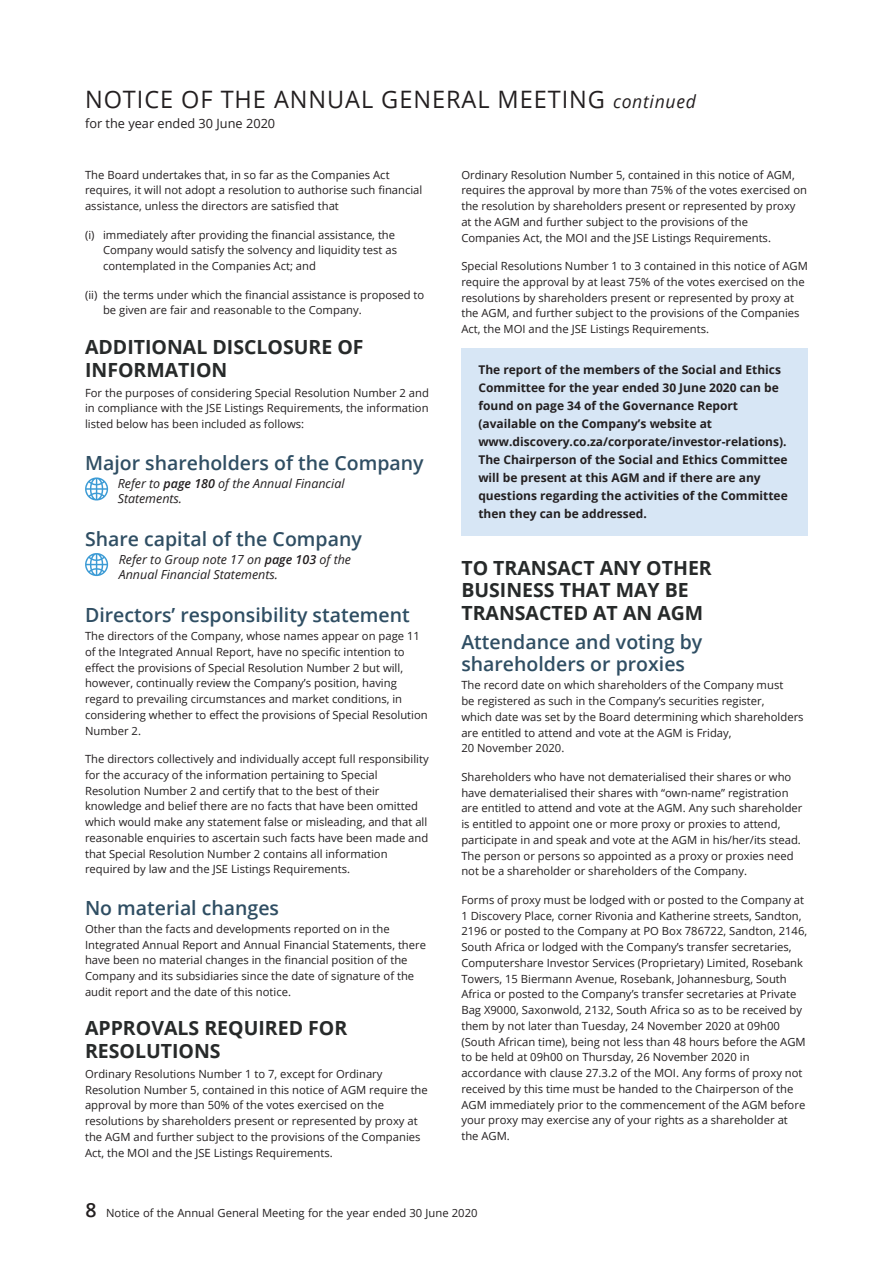
<style>
.page{position:relative;width:893px;height:1263px;background:#fff}
.page>*{position:absolute;margin:0;border:0;box-sizing:border-box;transform-origin:0 0}
.t1{font:24px "Open Sans";letter-spacing:.04em;color:#231f20}
.t2{font:600 19.5px/22.5px "Open Sans";color:#2f4e63}
.t3{font:700 19.5px/22.5px "Open Sans";color:#272a2a}
.t4{font:12.75px "Open Sans";color:#231f20}
.t5{font:italic 12.45px/14.2px "Open Sans";color:#231f20}
.t6{font:700 12px/18px "Open Sans";color:#231f20}
.t7{font:11.25px/15.8px "Open Sans";color:#231f20}
.s1{font-style:italic;font-size:18px}
.s2{font-weight:600}
.s3{font-weight:600;font-size:19.5px}
</style>
<div class="page">
<svg style="left:85px;top:477px;width:24px;height:24px"></svg>
<svg style="left:85px;top:553px;width:24px;height:24px"></svg>
<div style="left:461px;top:348px;width:347px;height:187px;background:#d7e6f5"></div>
<h1 class="t1" style="left:85px;top:83px;width:613px">NOTICE OF THE ANNUAL GENERAL MEETING <span class="s1">continued</span></h1>
<p class="t4" style="left:85px;top:114px;width:192px">for the year ended 30 June 2020</p>
<p class="t7" style="left:461px;top:166px;width:347px">Ordinary Resolution Number 5, contained in this notice of AGM, requires the approval by more than 75% of the votes exercised on the resolution by shareholders present or represented by proxy at the AGM and further subject to the provisions of the Companies Act, the MOI and the JSE Listings Requirements.</p>
<p class="t7" style="left:461px;top:258px;width:348px">Special Resolutions Number 1 to 3 contained in this notice of AGM require the approval by at least 75% of the votes exercised on the resolutions by shareholders present or represented by proxy at the AGM, and further subject to the provisions of the Companies Act, the MOI and the JSE Listings Requirements.</p>
<p class="t6" style="left:478px;top:361px;width:311px">The report of the members of the Social and Ethics Committee for the year ended 30 June 2020 can be found on page 34 of the Governance Report (available on the Company’s website at www.discovery.co.za/corporate/investor-relations).<br>The Chairperson of the Social and Ethics Committee will be present at this AGM and if there are any questions regarding the activities of the Committee then they can be addressed.</p>
<h2 class="t3" style="left:461px;top:556px;width:252px">TO TRANSACT ANY OTHER<br>BUSINESS THAT MAY BE<br>TRANSACTED AT AN AGM</h2>
<h2 class="t2" style="left:461px;top:630px;width:242px">Attendance and voting by shareholders or proxies</h2>
<p class="t7" style="left:461px;top:677px;width:344px">The record date on which shareholders of the Company must<br>be registered as such in the Company’s securities register,<br>which date was set by the Board determining which shareholders are entitled to attend and vote at the AGM is Friday,<br>20 November 2020.</p>
<p class="t7" style="left:461px;top:768px;width:343px">Shareholders who have not dematerialised their shares or who have dematerialised their shares with “own-name” registration are entitled to attend and vote at the AGM. Any such shareholder is entitled to appoint one or more proxy or proxies to attend, participate in and speak and vote at the AGM in his/her/its stead.<br>The person or persons so appointed as a proxy or proxies need not be a shareholder or shareholders of the Company.</p>
<p class="t7" style="left:461px;top:891px;width:347px">Forms of proxy must be lodged with or posted to the Company at 1 Discovery Place, corner Rivonia and Katherine streets, Sandton, 2196 or posted to the Company at PO Box 786722, Sandton, 2146, South Africa or lodged with the Company’s transfer secretaries, Computershare Investor Services (Proprietary) Limited, Rosebank Towers, 15 Biermann Avenue, Rosebank, Johannesburg, South Africa or posted to the Company’s transfer secretaries at Private Bag X9000, Saxonwold, 2132, South Africa so as to be received by them by not later than Tuesday, 24 November 2020 at 09h00 (South African time), being not less than 48 hours before the AGM to be held at 09h00 on Thursday, 26 November 2020 in accordance with clause 27.3.2 of the MOI. Any forms of proxy not received by this time must be handed to the Chairperson of the AGM immediately prior to the commencement of the AGM before your proxy may exercise any of your rights as a shareholder at the AGM.</p>
<p class="t7" style="left:85px;top:166px;width:339px">The Board undertakes that, in so far as the Companies Act requires, it will not adopt a resolution to authorise such financial assistance, unless the directors are satisfied that</p>
<p class="t7" style="left:103px;top:226px;width:296px;text-indent:-18px">(i) immediately after providing the financial assistance, the<br>Company would satisfy the solvency and liquidity test as contemplated in the Companies Act; and</p>
<p class="t7" style="left:103px;top:286px;width:323px;text-indent:-18px">(ii) the terms under which the financial assistance is proposed to be given are fair and reasonable to the Company.</p>
<h2 class="t3" style="left:85px;top:335px;width:280px">ADDITIONAL DISCLOSURE OF<br>INFORMATION</h2>
<p class="t7" style="left:85px;top:384px;width:345px;text-align:justify">For the purposes of considering Special Resolution Number 2 and in compliance with the JSE Listings Requirements, the information listed below has been included as follows:</p>
<h2 class="t2" style="left:85px;top:451px;width:340px">Major shareholders of the Company</h2>
<p class="t5" style="left:118px;top:476px;width:228px">Refer to <span class="s2">page 180</span> of the Annual Financial<br>Statements.</p>
<h2 class="t2" style="left:85px;top:527px;width:278px">Share capital of the Company</h2>
<p class="t5" style="left:119px;top:552px;width:234px">Refer to Group note 17 on <span class="s2">page 103</span> of the<br>Annual Financial Statements.</p>
<h2 class="t2" style="left:85px;top:603px;width:326px">Directors’ responsibility statement</h2>
<p class="t7" style="left:85px;top:628px;width:344px">The directors of the Company, whose names appear on page 11 of the Integrated Annual Report, have no specific intention to effect the provisions of Special Resolution Number 2 but will, however, continually review the Company’s position, having regard to prevailing circumstances and market conditions, in considering whether to effect the provisions of Special Resolution Number 2.</p>
<p class="t7" style="left:85px;top:751px;width:345px">The directors collectively and individually accept full responsibility for the accuracy of the information pertaining to Special Resolution Number 2 and certify that to the best of their knowledge and belief there are no facts that have been omitted which would make any statement false or misleading, and that all reasonable enquiries to ascertain such facts have been made and that Special Resolution Number 2 contains all information required by law and the JSE Listings Requirements.</p>
<h2 class="t2" style="left:85px;top:896px;width:196px">No material changes</h2>
<p class="t7" style="left:85px;top:921px;width:343px">Other than the facts and developments reported on in the Integrated Annual Report and Annual Financial Statements, there have been no material changes in the financial position of the Company and its subsidiaries since the date of signature of the audit report and the date of this notice.</p>
<h2 class="t3" style="left:85px;top:1016px;width:264px">APPROVALS REQUIRED FOR<br>RESOLUTIONS</h2>
<p class="t7" style="left:85px;top:1066px;width:344px">Ordinary Resolutions Number 1 to 7, except for Ordinary Resolution Number 5, contained in this notice of AGM require the approval by more than 50% of the votes exercised on the resolutions by shareholders present or represented by proxy at the AGM and further subject to the provisions of the Companies Act, the MOI and the JSE Listings Requirements.</p>
<p class="t7" style="left:85px;top:1205px;width:394px"><span class="s3">8</span> Notice of the Annual General Meeting for the year ended 30 June 2020</p>
</div>
